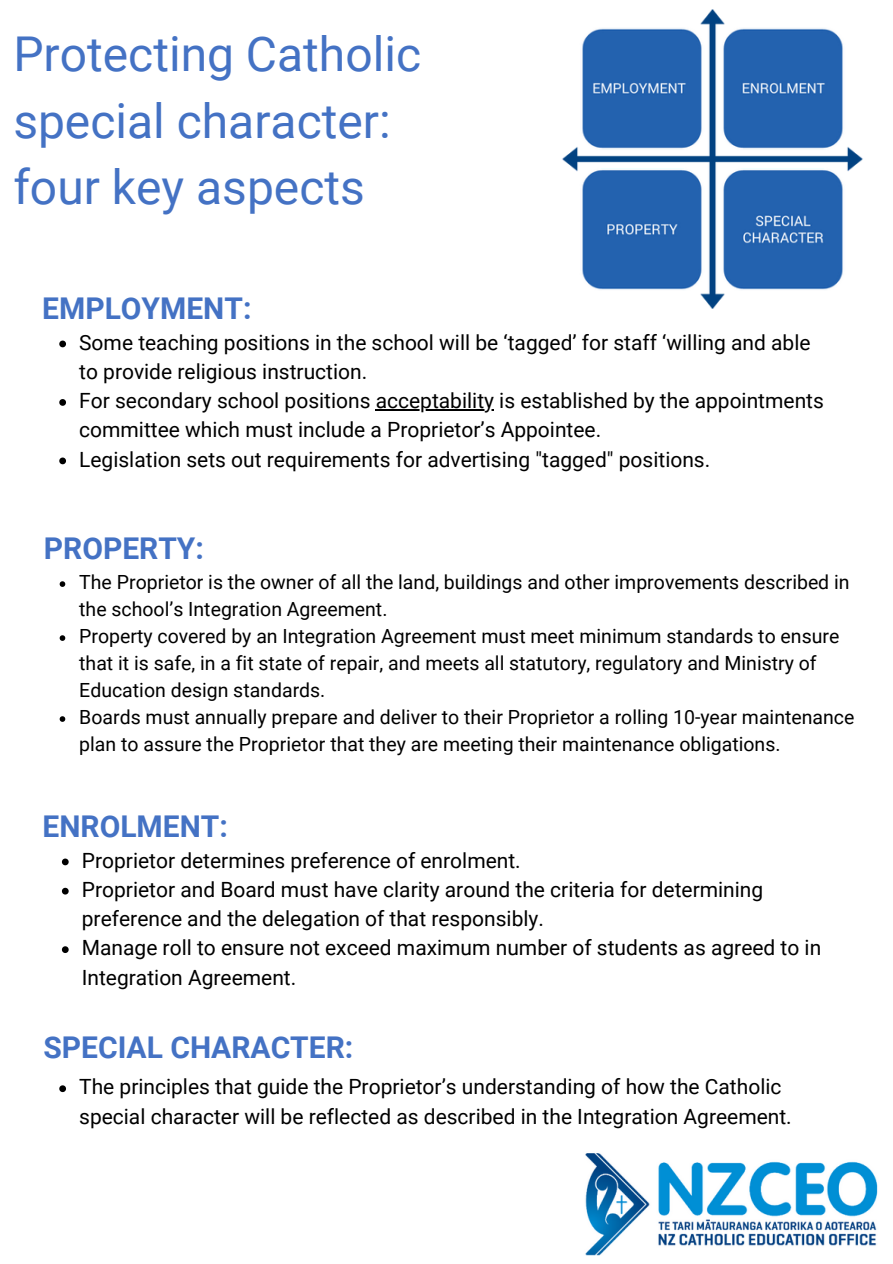
<style>
.page{position:relative;width:893px;height:1264px;background:#fff}
.page>*{position:absolute;margin:0;border:0;box-sizing:border-box;transform-origin:0 0}
.t1{font:48px/66.3px "Roboto";color:#4472c4}
.t2{font:700 30px "Roboto";color:#4472c4}
.t3{font:21px/29.2px "Roboto";color:#000}
.t4{font:19.5px/27px "Roboto";color:#000}
</style>
<div class="page">
<img style="left:585px;top:1153px;width:293px;height:102px">
<img style="left:562px;top:10px;width:301px;height:299px">
<svg style="left:59px;top:340px;width:7px;height:7px"></svg>
<svg style="left:59px;top:399px;width:7px;height:7px"></svg>
<hr style="left:376px;top:409px;width:118px;height:1px;background:#000">
<svg style="left:59px;top:457px;width:7px;height:7px"></svg>
<svg style="left:60px;top:581px;width:5px;height:6px"></svg>
<svg style="left:60px;top:635px;width:5px;height:6px"></svg>
<svg style="left:60px;top:716px;width:5px;height:6px"></svg>
<svg style="left:59px;top:1085px;width:7px;height:7px"></svg>
<svg style="left:62px;top:858px;width:7px;height:7px"></svg>
<svg style="left:62px;top:887px;width:7px;height:7px"></svg>
<svg style="left:62px;top:946px;width:7px;height:7px"></svg>
<h1 class="t1" style="left:13px;top:22px;width:409px">Protecting Catholic special character: four key aspects</h1>
<h2 class="t2" style="left:42px;top:291px;width:211px">EMPLOYMENT:</h2>
<p class="t3" style="left:79px;top:328px;width:746px">Some teaching positions in the school will be ‘tagged’ for staff ‘willing and able to provide religious instruction.<br>For secondary school positions acceptability is established by the appointments committee which must include a Proprietor’s Appointee.<br>Legislation sets out requirements for advertising "tagged" positions.</p>
<h2 class="t2" style="left:44px;top:531px;width:161px">PROPERTY:</h2>
<p class="t4" style="left:79px;top:569px;width:776px">The Proprietor is the owner of all the land, buildings and other improvements described in the school’s Integration Agreement.<br>Property covered by an Integration Agreement must meet minimum standards to ensure that it is safe, in a fit state of repair, and meets all statutory, regulatory and Ministry of Education design standards.<br>Boards must annually prepare and deliver to their Proprietor a rolling 10-year maintenance plan to assure the Proprietor that they are meeting their maintenance obligations.</p>
<h2 class="t2" style="left:43px;top:808px;width:187px">ENROLMENT:</h2>
<p class="t3" style="left:82px;top:845px;width:740px">Proprietor determines preference of enrolment.<br>Proprietor and Board must have clarity around the criteria for determining preference and the delegation of that responsibly.<br>Manage roll to ensure not exceed maximum number of students as agreed to in Integration Agreement.</p>
<h2 class="t2" style="left:44px;top:1029px;width:311px">SPECIAL CHARACTER:</h2>
<p class="t3" style="left:79px;top:1072px;width:714px">The principles that guide the Proprietor’s understanding of how the Catholic special character will be reflected as described in the Integration Agreement.</p>
</div>
